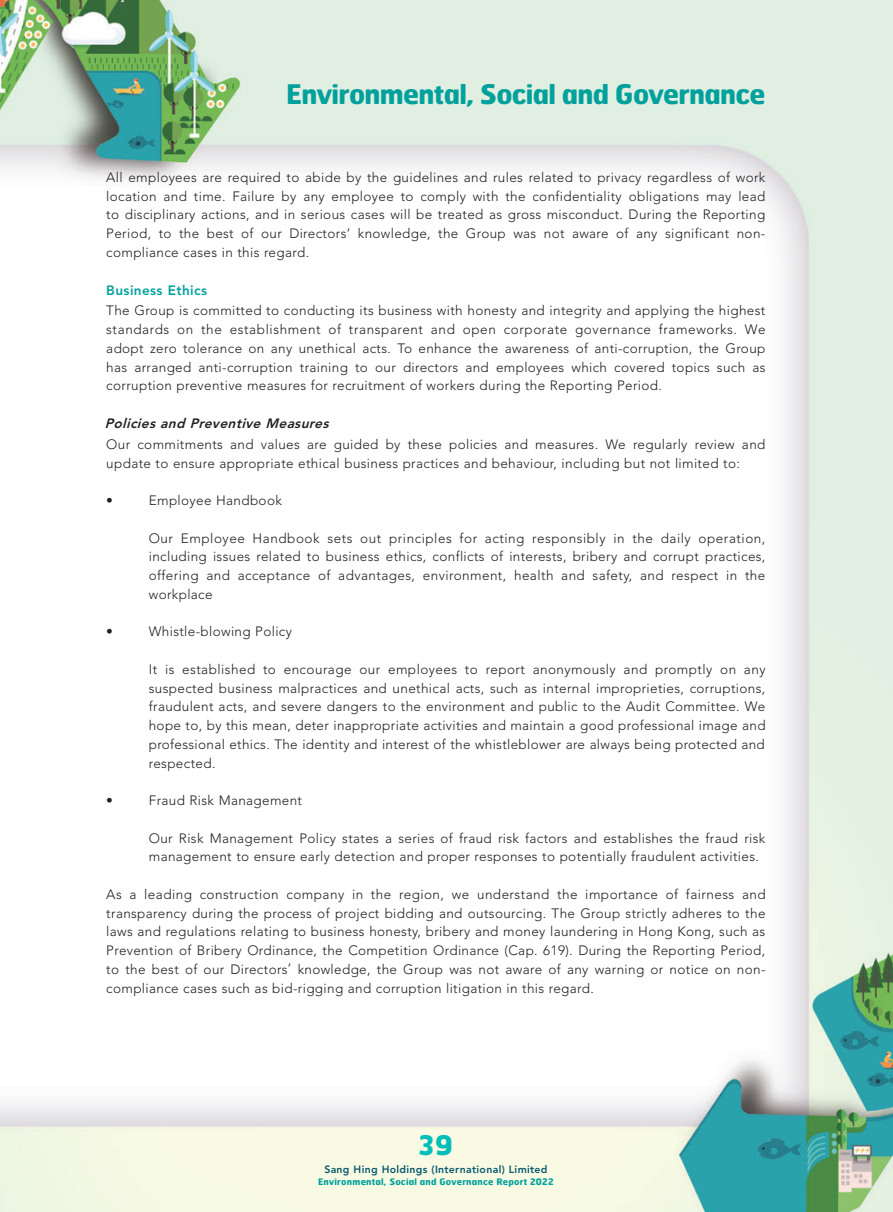
<style>
.page{position:relative;width:893px;height:1212px;background:#fff}
.page>*{position:absolute;margin:0;border:0;box-sizing:border-box;transform-origin:0 0}
.t1{font:700 27px "Hermes";letter-spacing:-.025em;color:#00a19c}
.t2{font:700 27px "Hermes";color:#00bfb9}
.Body_Text{font:300 13.5px/18.8px "Avenir LT Std";letter-spacing:.025em;color:#231f20;text-align:justify}
.Heading_3{font:italic 800 13.5px "Avenir LT Std";color:#231f20}
.Heading_2{font:800 13.5px "Avenir LT Std";letter-spacing:.03em;color:#00a19c}
.t3{font:800 10.5px "Avenir LT Std";letter-spacing:.03em;color:#07586e}
.t4{font:700 9px "Hermes";letter-spacing:.025em;color:#00a19c}
</style>
<div class="page">
<img style="left:0;top:0;width:893px;height:1212px">
<h1 class="t1" style="left:286px;top:76px;width:481px">Environmental, Social and Governance</h1>
<p class="Body_Text" style="left:106px;top:168px;width:661px">All employees are required to abide by the guidelines and rules related to privacy regardless of work location and time. Failure by any employee to comply with the confidentiality obligations may lead to disciplinary actions, and in serious cases will be treated as gross misconduct. During the Reporting Period, to the best of our Directors’ knowledge, the Group was not aware of any significant non&shy;compliance cases in this regard.</p>
<p class="Heading_2" style="left:106px;top:282px;width:102px">Business Ethics</p>
<p class="Body_Text" style="left:106px;top:301px;width:661px">The Group is committed to conducting its business with honesty and integrity and applying the highest standards on the establishment of transparent and open corporate governance frameworks. We adopt zero tolerance on any unethical acts. To enhance the awareness of anti-corruption, the Group has arranged anti-corruption training to our directors and employees which covered topics such as corruption preventive measures for recruitment of workers during the Reporting Period.</p>
<p class="Heading_3" style="left:105px;top:415px;width:229px">Policies and Preventive Measures</p>
<p class="Body_Text" style="left:106px;top:435px;width:661px">Our commitments and values are guided by these policies and measures. We regularly review and update to ensure appropriate ethical business practices and behaviour, including but not limited to:</p>
<p class="Body_Text" style="left:106px;top:491px;width:8px">•</p>
<p class="Body_Text" style="left:149px;top:491px;width:135px">Employee Handbook</p>
<p class="Body_Text" style="left:149px;top:528px;width:618px">Our Employee Handbook sets out principles for acting responsibly in the daily operation, including issues related to business ethics, conflicts of interests, bribery and corrupt practices, offering and acceptance of advantages, environment, health and safety, and respect in the workplace</p>
<p class="Body_Text" style="left:106px;top:622px;width:8px">•</p>
<p class="Body_Text" style="left:149px;top:622px;width:145px">Whistle-blowing Policy</p>
<p class="Body_Text" style="left:149px;top:660px;width:618px">It is established to encourage our employees to report anonymously and promptly on any suspected business malpractices and unethical acts, such as internal improprieties, corruptions, fraudulent acts, and severe dangers to the environment and public to the Audit Committee. We hope to, by this mean, deter inappropriate activities and maintain a good professional image and professional ethics. The identity and interest of the whistleblower are always being protected and respected.</p>
<p class="Body_Text" style="left:106px;top:791px;width:8px">•</p>
<p class="Body_Text" style="left:149px;top:791px;width:155px">Fraud Risk Management</p>
<p class="Body_Text" style="left:149px;top:828px;width:618px">Our Risk Management Policy states a series of fraud risk factors and establishes the fraud risk management to ensure early detection and proper responses to potentially fraudulent activities.</p>
<p class="Body_Text" style="left:106px;top:885px;width:661px">As a leading construction company in the region, we understand the importance of fairness and transparency during the process of project bidding and outsourcing. The Group strictly adheres to the laws and regulations relating to business honesty, bribery and money laundering in Hong Kong, such as Prevention of Bribery Ordinance, the Competition Ordinance (Cap. 619). During the Reporting Period, to the best of our Directors’ knowledge, the Group was not aware of any warning or notice on non&shy;compliance cases such as bid-rigging and corruption litigation in this regard.</p>
<h1 class="t2" style="left:419px;top:1127px;width:36px">39</h1>
<p class="t3" style="left:324px;top:1163px;width:225px">Sang Hing Holdings (International) Limited</p>
<p class="t4" style="left:318px;top:1176px;width:237px">Environmental, Social and Governance Report 2022</p>
</div>
